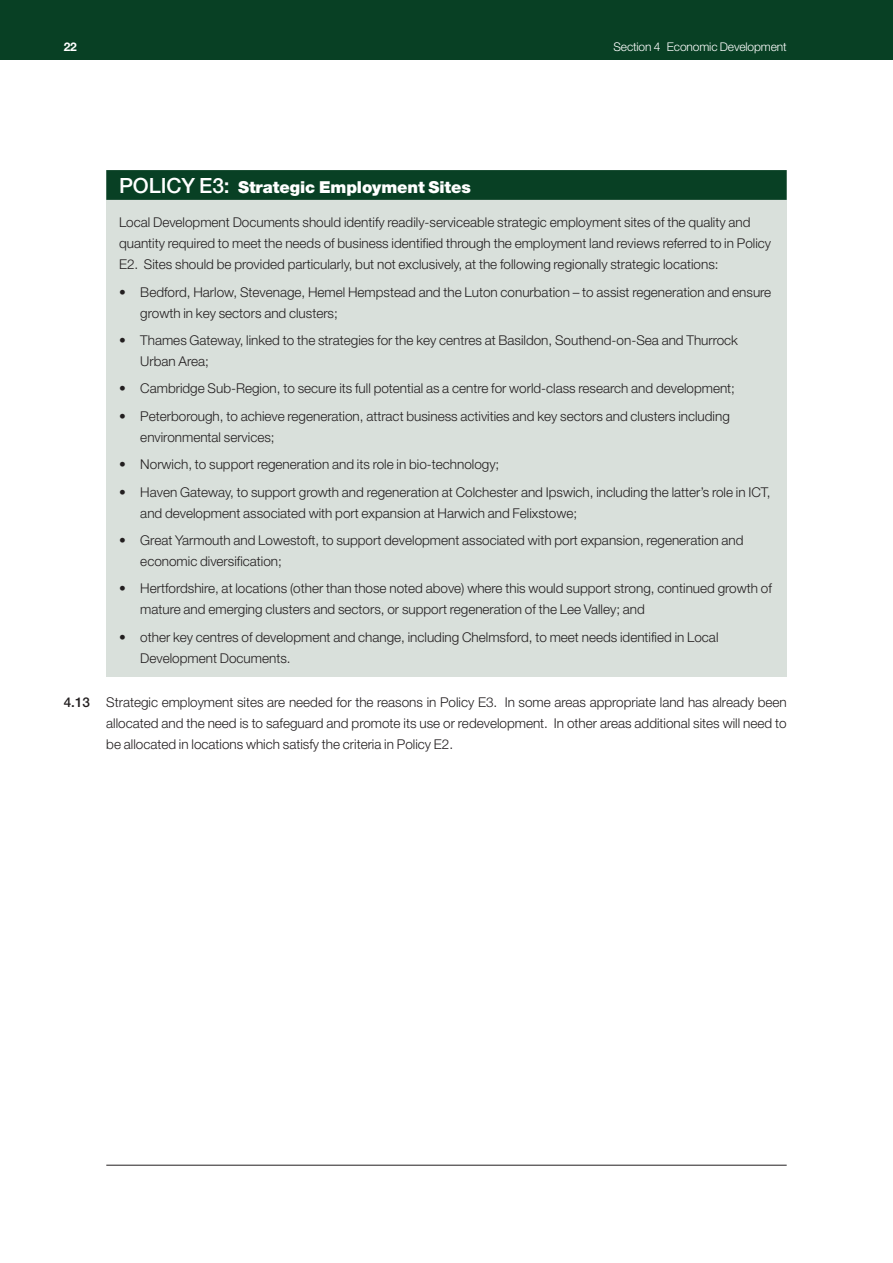
<style>
.page{position:relative;width:893px;height:1263px;background:#fff}
.page>*{position:absolute;margin:0;border:0;box-sizing:border-box;transform-origin:0 0}
.t1{font:900 16.5px "Helvetica Neue";letter-spacing:-.005em;color:#fff}
.t2{font:300 13.5px/21px "Helvetica Neue";color:#231f20}
.t3{font:300 12px "Helvetica Neue";letter-spacing:-.01em;color:#fff}
.t4{font:700 12px "Helvetica Neue";color:#fff}
.s1{font-weight:500;font-size:21px}
.s2{font-weight:500}
</style>
<div class="page">
<div style="left:0;top:0;width:893px;height:60px;background:#084024"></div>
<div style="left:106px;top:170px;width:681px;height:506px;background:#d9e0db"></div>
<div style="left:106px;top:170px;width:681px;height:30px;background:#084024"></div>
<hr style="left:106px;top:1165px;width:681px;height:1px;background:#231f20">
<p class="t4" style="left:64px;top:43px;width:15px">22</p>
<p class="t3" style="left:613px;top:43px;width:175px">Section 4 Economic Development</p>
<p class="t1" style="left:119px;top:182px;width:353px"><span class="s1">POLICY E3:</span> Strategic Employment Sites</p>
<p class="t2" style="left:119px;top:213px;width:654px">Local Development Documents should identify readily-serviceable strategic employment sites of the quality and quantity required to meet the needs of business identified through the employment land reviews referred to in Policy<br>E2. Sites should be provided particularly, but not exclusively, at the following regionally strategic locations:</p>
<p class="t2" style="left:140px;top:283px;width:632px;text-indent:-21px">• Bedford, Harlow, Stevenage, Hemel Hempstead and the Luton conurbation – to assist regeneration and ensure growth in key sectors and clusters;</p>
<p class="t2" style="left:140px;top:331px;width:599px;text-indent:-21px">• Thames Gateway, linked to the strategies for the key centres at Basildon, Southend-on-Sea and Thurrock<br>Urban Area;</p>
<p class="t2" style="left:119px;top:379px;width:617px">• Cambridge Sub-Region, to secure its full potential as a centre for world-class research and development;</p>
<p class="t2" style="left:140px;top:407px;width:591px;text-indent:-21px">• Peterborough, to achieve regeneration, attract business activities and key sectors and clusters including environmental services;</p>
<p class="t2" style="left:119px;top:455px;width:382px">• Norwich, to support regeneration and its role in bio-technology;</p>
<p class="t2" style="left:140px;top:482px;width:632px;text-indent:-21px">• Haven Gateway, to support growth and regeneration at Colchester and Ipswich, including the latter’s role in ICT, and development associated with port expansion at Harwich and Felixstowe;</p>
<p class="t2" style="left:140px;top:531px;width:605px;text-indent:-21px">• Great Yarmouth and Lowestoft, to support development associated with port expansion, regeneration and economic diversification;</p>
<p class="t2" style="left:140px;top:579px;width:633px;text-indent:-21px">• Hertfordshire, at locations (other than those noted above) where this would support strong, continued growth of mature and emerging clusters and sectors, or support regeneration of the Lee Valley; and</p>
<p class="t2" style="left:140px;top:628px;width:580px;text-indent:-21px">• other key centres of development and change, including Chelmsford, to meet needs identified in Local<br>Development Documents.</p>
<p class="t2" style="left:106px;top:693px;width:682px;text-align:justify;text-indent:-43px"><span class="s2">4.13</span> Strategic employment sites are needed for the reasons in Policy E3. In some areas appropriate land has already been allocated and the need is to safeguard and promote its use or redevelopment. In other areas additional sites will need to be allocated in locations which satisfy the criteria in Policy E2.</p>
</div>
